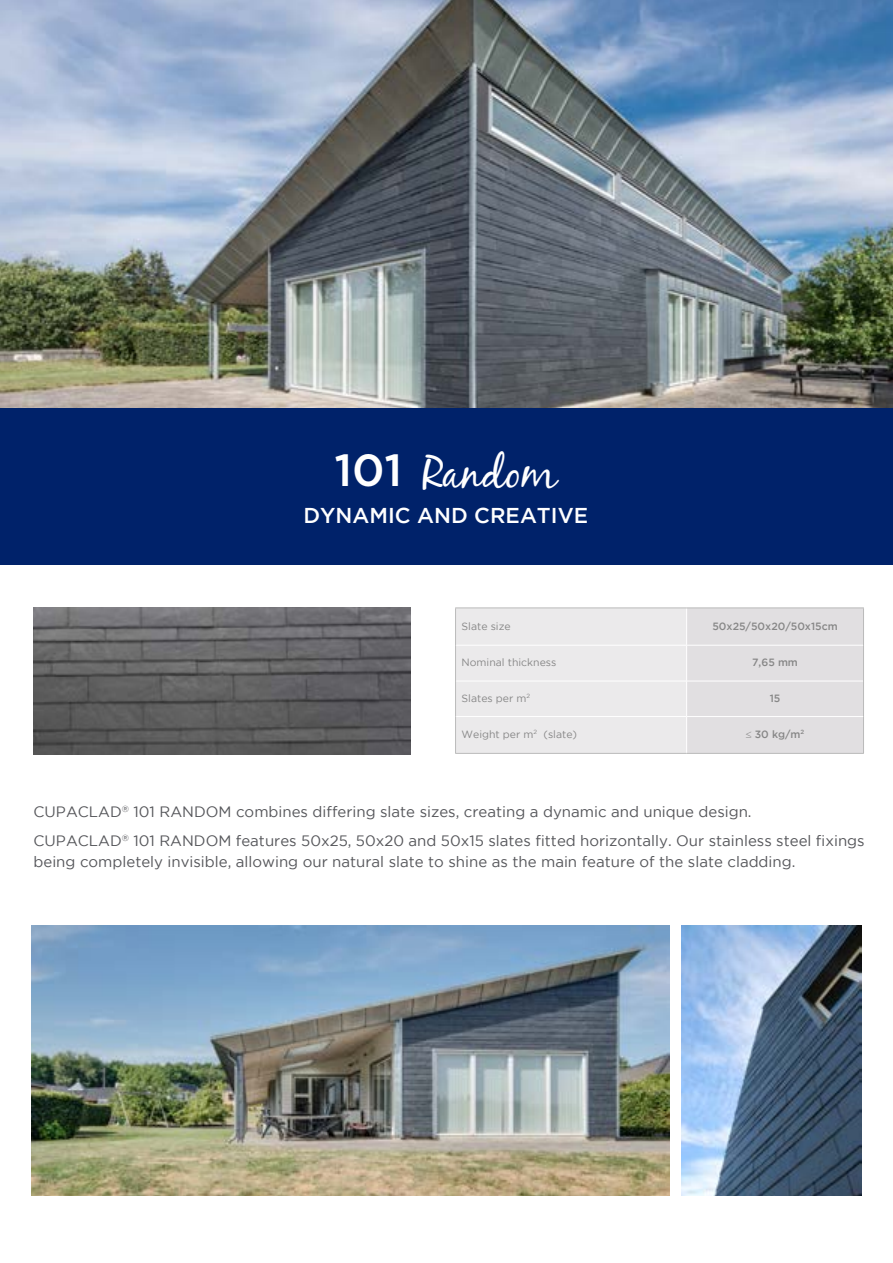
<style>
.page{position:relative;width:893px;height:1263px;background:#fff}
.page>*{position:absolute;margin:0;border:0;box-sizing:border-box;transform-origin:0 0}
.t1{font:45px "Black Jack";color:#fff}
.t2{font:500 21.45px "Gotham";color:#fff}
.t3{font:15px/29.5px "Gotham";color:#55565a}
.t4{font:10.5px "Gotham";color:#878787}
.t5{font:500 10.5px "Gotham";color:#878787}
.s1{font-family:"Gotham";font-weight:500}
</style>
<div class="page">
<img style="left:0;top:0;width:893px;height:408px">
<div style="left:0;top:408px;width:893px;height:156px;background:#00226a"></div>
<img style="left:681px;top:926px;width:180px;height:270px">
<img style="left:32px;top:926px;width:637px;height:270px">
<svg style="left:456px;top:608px;width:407px;height:145px;background:#e6e5e6"></svg>
<hr style="left:686px;top:608px;width:1px;height:37px;background:#fff">
<hr style="left:456px;top:645px;width:231px;height:1px;background:#fff">
<hr style="left:687px;top:645px;width:176px;height:1px;background:#fff">
<hr style="left:686px;top:646px;width:1px;height:35px;background:#fff">
<hr style="left:456px;top:681px;width:231px;height:1px;background:#fff">
<hr style="left:687px;top:681px;width:176px;height:1px;background:#fff">
<hr style="left:686px;top:681px;width:1px;height:35px;background:#fff">
<hr style="left:456px;top:716px;width:231px;height:1px;background:#fff">
<hr style="left:687px;top:716px;width:176px;height:1px;background:#fff">
<hr style="left:686px;top:717px;width:1px;height:36px;background:#fff">
<hr style="left:455px;top:607px;width:232px;height:1px;background:#bababa">
<hr style="left:455px;top:608px;width:1px;height:37px;background:#bababa">
<hr style="left:687px;top:607px;width:177px;height:1px;background:#bababa">
<hr style="left:863px;top:608px;width:1px;height:37px;background:#bababa">
<hr style="left:455px;top:645px;width:1px;height:36px;background:#bababa">
<hr style="left:863px;top:645px;width:1px;height:36px;background:#bababa">
<hr style="left:455px;top:681px;width:1px;height:35px;background:#bababa">
<hr style="left:863px;top:681px;width:1px;height:35px;background:#bababa">
<hr style="left:455px;top:716px;width:1px;height:37px;background:#bababa">
<hr style="left:863px;top:716px;width:1px;height:37px;background:#bababa">
<hr style="left:455px;top:753px;width:232px;height:1px;background:#bababa">
<hr style="left:687px;top:753px;width:177px;height:1px;background:#bababa">
<img style="left:34px;top:607px;width:376px;height:147px">
<h1 class="t1" style="left:334px;top:445px;width:224px"><span class="s1">101</span> Random</h1>
<h2 class="t2" style="left:303px;top:503px;width:286px">DYNAMIC AND CREATIVE</h2>
<p class="t4" style="left:462px;top:620px;width:51px">Slate size</p>
<p class="t5" style="left:712px;top:620px;width:127px">50x25/50x20/50x15cm</p>
<p class="t4" style="left:462px;top:656px;width:96px">Nominal thickness</p>
<p class="t5" style="left:752px;top:656px;width:47px">7,65 mm</p>
<p class="t4" style="left:462px;top:692px;width:70px">Slates per m<sup>2</sup></p>
<p class="t5" style="left:770px;top:692px;width:12px">15</p>
<p class="t4" style="left:462px;top:728px;width:117px">Weight per m<sup>2</sup> (slate)</p>
<p class="t5" style="left:746px;top:728px;width:60px">≤ 30 kg/m<sup>2</sup></p>
<p class="t3" style="left:34px;top:796px;width:833px">CUPACLAD<sup>®</sup> 101 RANDOM combines differing slate sizes, creating a dynamic and unique design.<br>CUPACLAD<sup>®</sup> 101 RANDOM features 50x25, 50x20 and 50x15 slates fitted horizontally. Our stainless steel fixings</p>
<p class="t3" style="left:34px;top:847px;width:763px">being completely invisible, allowing our natural slate to shine as the main feature of the slate cladding.</p>
</div>
